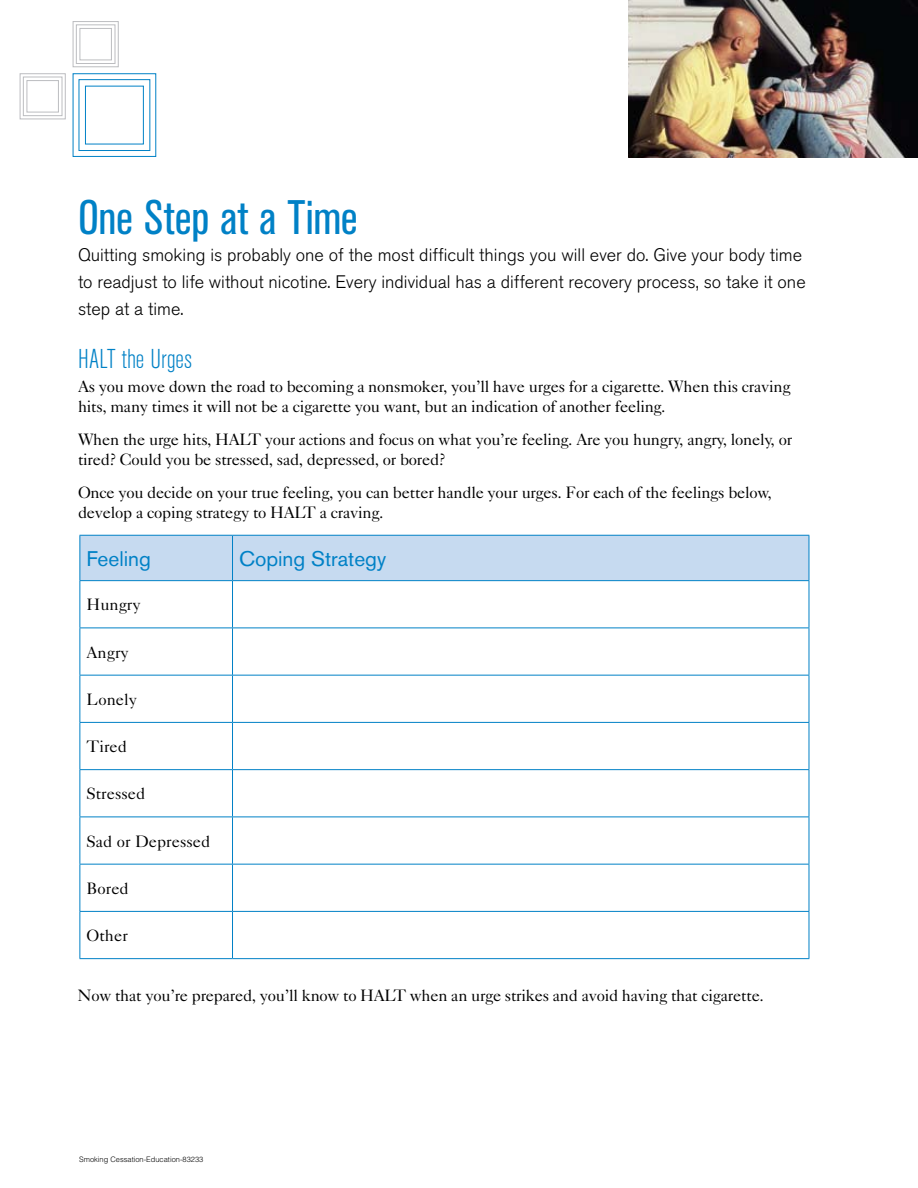
<style>
.page{position:relative;width:918px;height:1188px;background:#fff}
.page>*{position:absolute;margin:0;border:0;box-sizing:border-box;transform-origin:0 0}
.t1{font:condensed 48px "Akzidenz Grotesk BE";letter-spacing:-.01em;color:#0081c6}
.t2{font:300 condensed 27px "Akzidenz Grotesk BE";letter-spacing:.005em;color:#0081c6}
.t3{font:21px "Akzidenz Grotesk BE";color:#0081c6}
.t4{font:300 18px/27px "Akzidenz Grotesk BE";color:#000}
.t5{font:16.5px/19.8px "Caslon Five Forty";letter-spacing:-.015em;color:#000}
.t6{font:300 7.5px "Helvetica";color:#000}
</style>
<div class="page">
<img style="left:628px;top:0;width:290px;height:158px">
<svg style="left:20px;top:73px;width:46px;height:46px"></svg>
<div style="left:23px;top:77px;width:39px;height:39px;background:linear-gradient(to right,#fff,#fff);border:1px solid #bcbdc0"></div>
<div style="left:27px;top:80px;width:32px;height:32px;background:#fff;border:1px solid #bcbdc0"></div>
<div style="left:73px;top:73px;width:83px;height:84px;background:#fff;border:1px solid #0081c6"></div>
<div style="left:79px;top:79px;width:71px;height:72px;background:#fff;border:1px solid #0081c6"></div>
<div style="left:85px;top:86px;width:59px;height:58px;background:#fff;border:1px solid #0081c6"></div>
<svg style="left:73px;top:21px;width:46px;height:46px"></svg>
<svg style="left:76px;top:24px;width:39px;height:40px"></svg>
<div style="left:80px;top:28px;width:32px;height:32px;background:#fff;border:1px solid #bcbdc0"></div>
<div style="left:81px;top:536px;width:728px;height:44px;background:#c6daf0"></div>
<svg style="left:81px;top:581px;width:728px;height:377px"></svg>
<hr style="left:80px;top:535px;width:153px;height:1px;background:#0081c6">
<hr style="left:80px;top:536px;width:1px;height:44px;background:#0081c6">
<hr style="left:233px;top:535px;width:576px;height:1px;background:#0081c6">
<hr style="left:232px;top:536px;width:1px;height:44px;background:#0081c6">
<hr style="left:809px;top:536px;width:1px;height:44px;background:#0081c6">
<hr style="left:80px;top:580px;width:153px;height:1px;background:#0081c6">
<hr style="left:80px;top:581px;width:1px;height:47px;background:#0081c6">
<hr style="left:233px;top:580px;width:576px;height:1px;background:#0081c6">
<hr style="left:232px;top:581px;width:1px;height:47px;background:#0081c6">
<hr style="left:809px;top:581px;width:1px;height:47px;background:#0081c6">
<hr style="left:80px;top:628px;width:153px;height:1px;background:#0081c6">
<hr style="left:80px;top:628px;width:1px;height:47px;background:#0081c6">
<hr style="left:233px;top:628px;width:576px;height:1px;background:#0081c6">
<hr style="left:232px;top:628px;width:1px;height:47px;background:#0081c6">
<hr style="left:809px;top:628px;width:1px;height:47px;background:#0081c6">
<hr style="left:80px;top:675px;width:153px;height:1px;background:#0081c6">
<hr style="left:80px;top:676px;width:1px;height:46px;background:#0081c6">
<hr style="left:233px;top:675px;width:576px;height:1px;background:#0081c6">
<hr style="left:232px;top:676px;width:1px;height:46px;background:#0081c6">
<hr style="left:809px;top:676px;width:1px;height:46px;background:#0081c6">
<hr style="left:80px;top:722px;width:153px;height:1px;background:#0081c6">
<hr style="left:80px;top:723px;width:1px;height:46px;background:#0081c6">
<hr style="left:233px;top:722px;width:576px;height:1px;background:#0081c6">
<hr style="left:232px;top:723px;width:1px;height:46px;background:#0081c6">
<hr style="left:809px;top:723px;width:1px;height:46px;background:#0081c6">
<hr style="left:80px;top:769px;width:153px;height:1px;background:#0081c6">
<hr style="left:80px;top:770px;width:1px;height:47px;background:#0081c6">
<hr style="left:233px;top:769px;width:576px;height:1px;background:#0081c6">
<hr style="left:232px;top:770px;width:1px;height:47px;background:#0081c6">
<hr style="left:809px;top:770px;width:1px;height:47px;background:#0081c6">
<hr style="left:80px;top:817px;width:153px;height:1px;background:#0081c6">
<hr style="left:80px;top:817px;width:1px;height:47px;background:#0081c6">
<hr style="left:233px;top:817px;width:576px;height:1px;background:#0081c6">
<hr style="left:232px;top:817px;width:1px;height:47px;background:#0081c6">
<hr style="left:809px;top:817px;width:1px;height:47px;background:#0081c6">
<hr style="left:80px;top:864px;width:153px;height:1px;background:#0081c6">
<hr style="left:80px;top:865px;width:1px;height:46px;background:#0081c6">
<hr style="left:233px;top:864px;width:576px;height:1px;background:#0081c6">
<hr style="left:232px;top:865px;width:1px;height:46px;background:#0081c6">
<hr style="left:809px;top:865px;width:1px;height:46px;background:#0081c6">
<hr style="left:80px;top:911px;width:153px;height:1px;background:#0081c6">
<hr style="left:80px;top:912px;width:1px;height:46px;background:#0081c6">
<hr style="left:233px;top:911px;width:576px;height:1px;background:#0081c6">
<hr style="left:232px;top:912px;width:1px;height:46px;background:#0081c6">
<hr style="left:809px;top:912px;width:1px;height:46px;background:#0081c6">
<hr style="left:80px;top:958px;width:153px;height:1px;background:#0081c6">
<hr style="left:233px;top:958px;width:576px;height:1px;background:#0081c6">
<h1 class="t1" style="left:78px;top:191px;width:281px">One Step at a Time</h1>
<p class="t4" style="left:78px;top:242px;width:729px">Quitting smoking is probably one of the most difficult things you will ever do. Give your body time to readjust to life without nicotine. Every individual has a different recovery process, so take it one step at a time.</p>
<h2 class="t2" style="left:78px;top:344px;width:115px">HALT the Urges</h2>
<p class="t5" style="left:78px;top:376px;width:714px">As you move down the road to becoming a nonsmoker, you’ll have urges for a cigarette. When this craving hits, many times it will not be a cigarette you want, but an indication of another feeling.</p>
<p class="t5" style="left:78px;top:430px;width:716px">When the urge hits, HALT your actions and focus on what you’re feeling. Are you hungry, angry, lonely, or tired? Could you be stressed, sad, depressed, or bored?</p>
<p class="t5" style="left:78px;top:483px;width:695px">Once you decide on your true feeling, you can better handle your urges. For each of the feelings below, develop a coping strategy to HALT a craving.</p>
<p class="t3" style="left:87px;top:546px;width:66px">Feeling</p>
<p class="t3" style="left:239px;top:546px;width:148px">Coping Strategy</p>
<p class="t5" style="left:87px;top:595px;width:56px">Hungry</p>
<p class="t5" style="left:87px;top:642px;width:44px">Angry</p>
<p class="t5" style="left:87px;top:689px;width:52px">Lonely</p>
<p class="t5" style="left:87px;top:737px;width:42px">Tired</p>
<p class="t5" style="left:87px;top:784px;width:60px">Stressed</p>
<p class="t5" style="left:87px;top:831px;width:125px">Sad or Depressed</p>
<p class="t5" style="left:87px;top:878px;width:44px">Bored</p>
<p class="t5" style="left:87px;top:926px;width:43px">Other</p>
<p class="t5" style="left:78px;top:985px;width:687px">Now that you’re prepared, you’ll know to HALT when an urge strikes and avoid having that cigarette.</p>
<p class="t6" style="left:79px;top:1155px;width:126px">Smoking Cessation-Education-83233</p>
</div>
